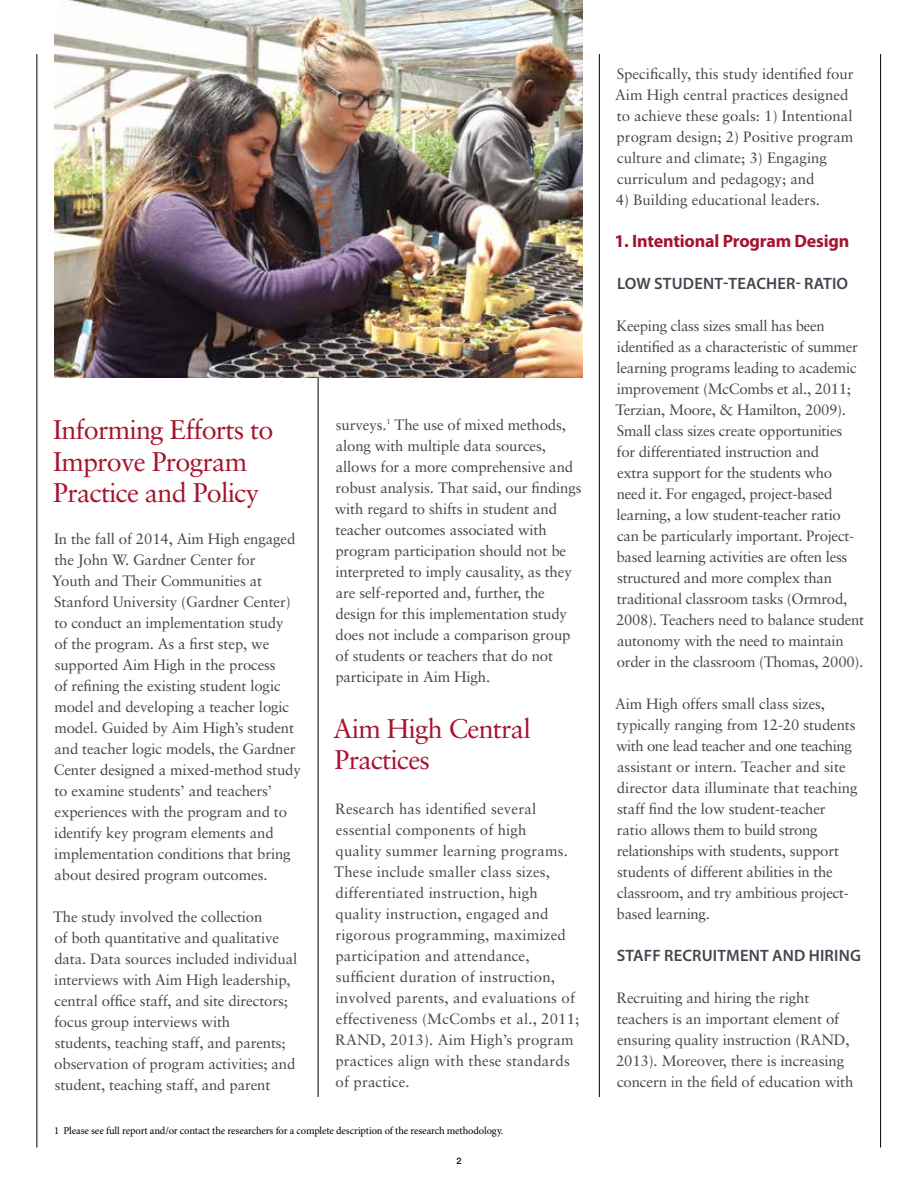
<style>
.page{position:relative;width:918px;height:1188px;background:#fff}
.page>*{position:absolute;margin:0;border:0;box-sizing:border-box;transform-origin:0 0}
.t1{font:27px/31.5px "Sabon";letter-spacing:-.03em;color:#a6132e}
.t2{font:700 18px "Myriad Pro";letter-spacing:-.01em;color:#a6132e}
.t3{font:600 16.5px "Myriad Pro";letter-spacing:.01em;color:#43464f}
.t4{font:15px/21px "Sabon";letter-spacing:-.01em;color:#43464f}
.t5{font:15px/21px "Sabon";letter-spacing:.01em;color:#43464f}
.t6{font:10.5px "Minion Pro";letter-spacing:-.01em;color:#000}
.t7{font:500 9px "Helvetica Neue";color:#000}
</style>
<div class="page">
<hr style="left:880px;top:54px;width:1px;height:1094px;background:#000">
<hr style="left:599px;top:54px;width:1px;height:1094px;background:#000">
<hr style="left:318px;top:54px;width:1px;height:1094px;background:#000">
<hr style="left:37px;top:54px;width:1px;height:1094px;background:#000">
<div style="left:54px;top:1097px;width:815px;height:51px;background:#fff"></div>
<img style="left:55px;top:0;width:528px;height:378px">
<h1 class="t1" style="left:53px;top:414px;width:222px">Informing Efforts to<br>Improve Program<br>Practice and Policy</h1>
<p class="t4" style="left:52px;top:528px;width:251px">In the fall of 2014, Aim High engaged the John W. Gardner Center for<br>Youth and Their Communities at Stanford University (Gardner Center) to conduct an implementation study<br>of the program. As a first step, we supported Aim High in the process<br>of refining the existing student logic model and developing a teacher logic model. Guided by Aim High’s student and teacher logic models, the Gardner Center designed a mixed-method study to examine students’ and teachers’ experiences with the program and to identify key program elements and implementation conditions that bring about desired program outcomes.</p>
<p class="t4" style="left:53px;top:906px;width:246px">The study involved the collection<br>of both quantitative and qualitative data. Data sources included individual interviews with Aim High leadership, central office staff, and site directors; focus group interviews with<br>students, teaching staff, and parents; observation of program activities; and student, teaching staff, and parent</p>
<p class="t4" style="left:335px;top:414px;width:248px">surveys.<sup>1</sup> The use of mixed methods, along with multiple data sources, allows for a more comprehensive and robust analysis. That said, our findings with regard to shifts in student and teacher outcomes associated with program participation should not be interpreted to imply causality, as they are self-reported and, further, the design for this implementation study does not include a comparison group of students or teachers that do not participate in Aim High.</p>
<h1 class="t1" style="left:333px;top:712px;width:199px">Aim High Central<br>Practices</h1>
<p class="t5" style="left:334px;top:798px;width:247px">Research has identified several essential components of high<br>quality summer learning programs.<br>These include smaller class sizes, differentiated instruction, high quality instruction, engaged and rigorous programming, maximized participation and attendance, sufficient duration of instruction, involved parents, and evaluations of effectiveness (McCombs et al., 2011; RAND, 2013). Aim High’s program practices align with these standards of practice.</p>
<p class="t6" style="left:54px;top:1124px;width:451px">1 Please see full report and/or contact the researchers for a complete description of the research methodology.</p>
<p class="t7" style="left:456px;top:1155px;width:7px">2</p>
<p class="t4" style="left:615px;top:63px;width:240px">Specifically, this study identified four Aim High central practices designed to achieve these goals: 1) Intentional program design; 2) Positive program culture and climate; 3) Engaging curriculum and pedagogy; and</p>
<p class="t4" style="left:616px;top:189px;width:206px">4) Building educational leaders.</p>
<p class="t2" style="left:615px;top:231px;width:236px">1. Intentional Program Design</p>
<p class="t3" style="left:617px;top:274px;width:233px">LOW STUDENT-TEACHER- RATIO</p>
<p class="t4" style="left:616px;top:315px;width:250px">Keeping class sizes small has been identified as a characteristic of summer learning programs leading to academic improvement (McCombs et al., 2011; Terzian, Moore, &amp; Hamilton, 2009).<br>Small class sizes create opportunities<br>for differentiated instruction and<br>extra support for the students who<br>need it. For engaged, project-based learning, a low student-teacher ratio can be particularly important. Project&shy;based learning activities are often less structured and more complex than traditional classroom tasks (Ormrod, 2008). Teachers need to balance student autonomy with the need to maintain order in the classroom (Thomas, 2000).</p>
<p class="t4" style="left:615px;top:693px;width:244px">Aim High offers small class sizes, typically ranging from 12-20 students with one lead teacher and one teaching assistant or intern. Teacher and site director data illuminate that teaching staff find the low student-teacher<br>ratio allows them to build strong relationships with students, support students of different abilities in the classroom, and try ambitious project&shy;based learning.</p>
<p class="t3" style="left:617px;top:946px;width:246px">STAFF RECRUITMENT AND HIRING</p>
<p class="t4" style="left:616px;top:987px;width:239px">Recruiting and hiring the right teachers is an important element of ensuring quality instruction (RAND, 2013). Moreover, there is increasing concern in the field of education with</p>
</div>
